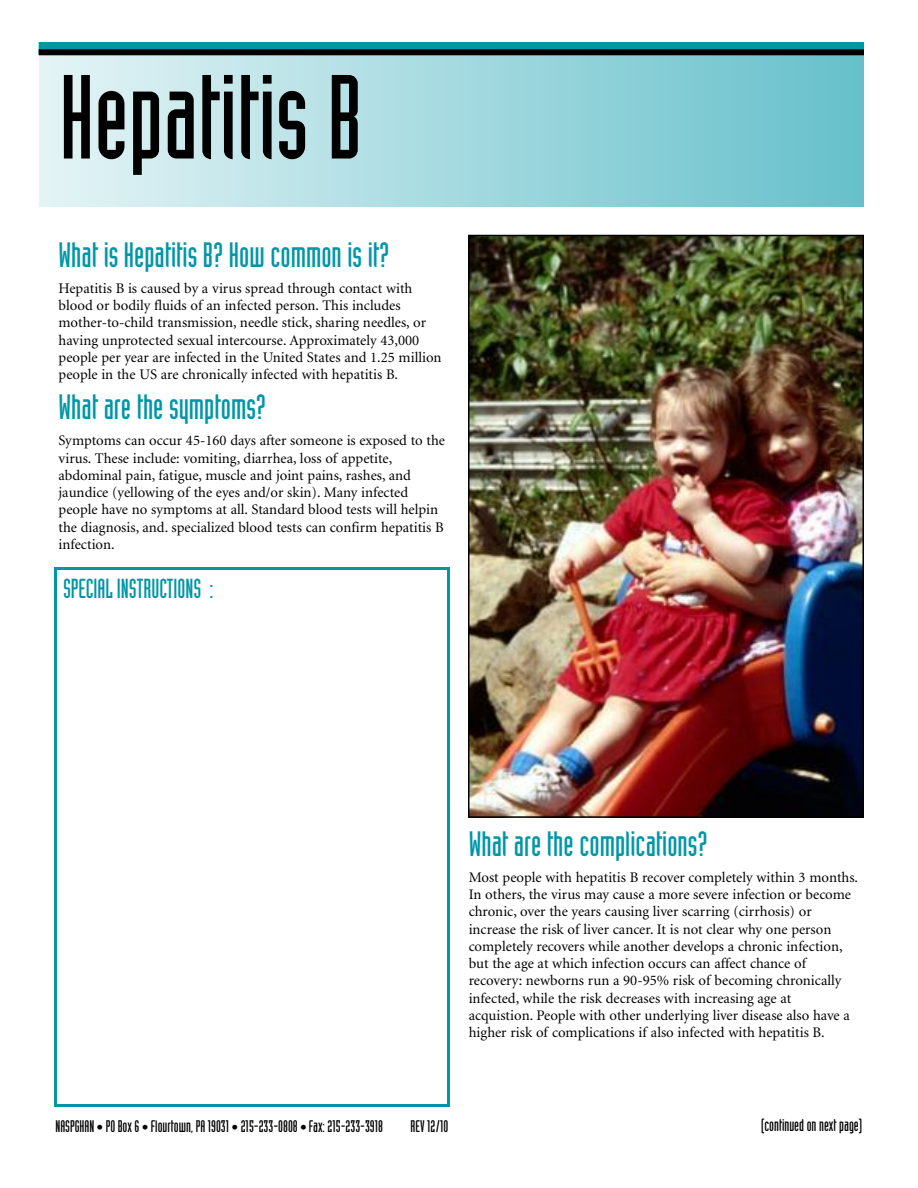
<style>
.page{position:relative;width:918px;height:1188px;background:#fff}
.page>*{position:absolute;margin:0;border:0;box-sizing:border-box;transform-origin:0 0}
.t1{font:117px "Industria Solid";color:#000}
.t2{font:34.5px "Industria Solid";color:#0096a7}
.t3{font:27px "Industria Solid";color:#0096a7}
.t4{font:16.5px "Industria Solid";color:#000}
.t5{font:14.7px/17.2px "Minion";color:#000}
.s1{font-size:13.5px}
</style>
<div class="page">
<div style="left:39px;top:42px;width:825px;height:164px;background:linear-gradient(to right,#e5f4f6,#66c0cb)"></div>
<div style="left:39px;top:42px;width:825px;height:12px;background:#0096a7"></div>
<div style="left:39px;top:49px;width:825px;height:6px;background:#000"></div>
<div style="left:54px;top:567px;width:396px;height:540px;border:3px solid #0096a7"></div>
<img style="left:471px;top:238px;width:390px;height:577px">
<div style="left:468px;top:235px;width:396px;height:583px;border:2px solid #000"></div>
<h1 class="t1" style="left:60px;top:75px;width:304px">Hepatitis B</h1>
<h2 class="t2" style="left:58px;top:242px;width:332px">What is Hepatitis B? How common is it?</h2>
<p class="t5" style="left:58px;top:281px;width:385px">Hepatitis B is caused by a virus spread through contact with blood or bodily fluids of an infected person. This includes mother-to-child transmission, needle stick, sharing needles, or having unprotected sexual intercourse. Approximately 43,000 people per year are infected in the United States and 1.25 million people in the US are chronically infected with hepatitis B.</p>
<h2 class="t2" style="left:58px;top:395px;width:209px">What are the symptoms?</h2>
<p class="t5" style="left:58px;top:433px;width:388px">Symptoms can occur 45-160 days after someone is exposed to the virus. These include: vomiting, diarrhea, loss of appetite, abdominal pain, fatigue, muscle and joint pains, rashes, and jaundice (yellowing of the eyes and/or skin). Many infected people have no symptoms at all. Standard blood tests will helpin the diagnosis, and. specialized blood tests can confirm hepatitis B infection.</p>
<h3 class="t3" style="left:63px;top:579px;width:152px">SPECIAL INSTRUCTIONS :</h3>
<h2 class="t2" style="left:469px;top:831px;width:240px">What are the complications?</h2>
<p class="t5" style="left:469px;top:870px;width:391px">Most people with hepatitis B recover completely within 3 months.<br>In others, the virus may cause a more severe infection or become chronic, over the years causing liver scarring (cirrhosis) or increase the risk of liver cancer. It is not clear why one person completely recovers while another develops a chronic infection, but the age at which infection occurs can affect chance of recovery: newborns run a 90-95% risk of becoming chronically infected, while the risk decreases with increasing age at acquistion. People with other underlying liver disease also have a higher risk of complications if also infected with hepatitis B.</p>
<p class="t4" style="left:56px;top:1120px;width:329px">NASPGHAN <span class="s1">•</span> PO Box 6 <span class="s1">•</span> Flourtown, PA 19031 <span class="s1">•</span> 215-233-0808 <span class="s1">•</span> Fax: 215-233-3918</p>
<p class="t4" style="left:411px;top:1120px;width:39px">REV 12/10</p>
<p class="t4" style="left:761px;top:1120px;width:103px">(continued on next page)</p>
</div>
